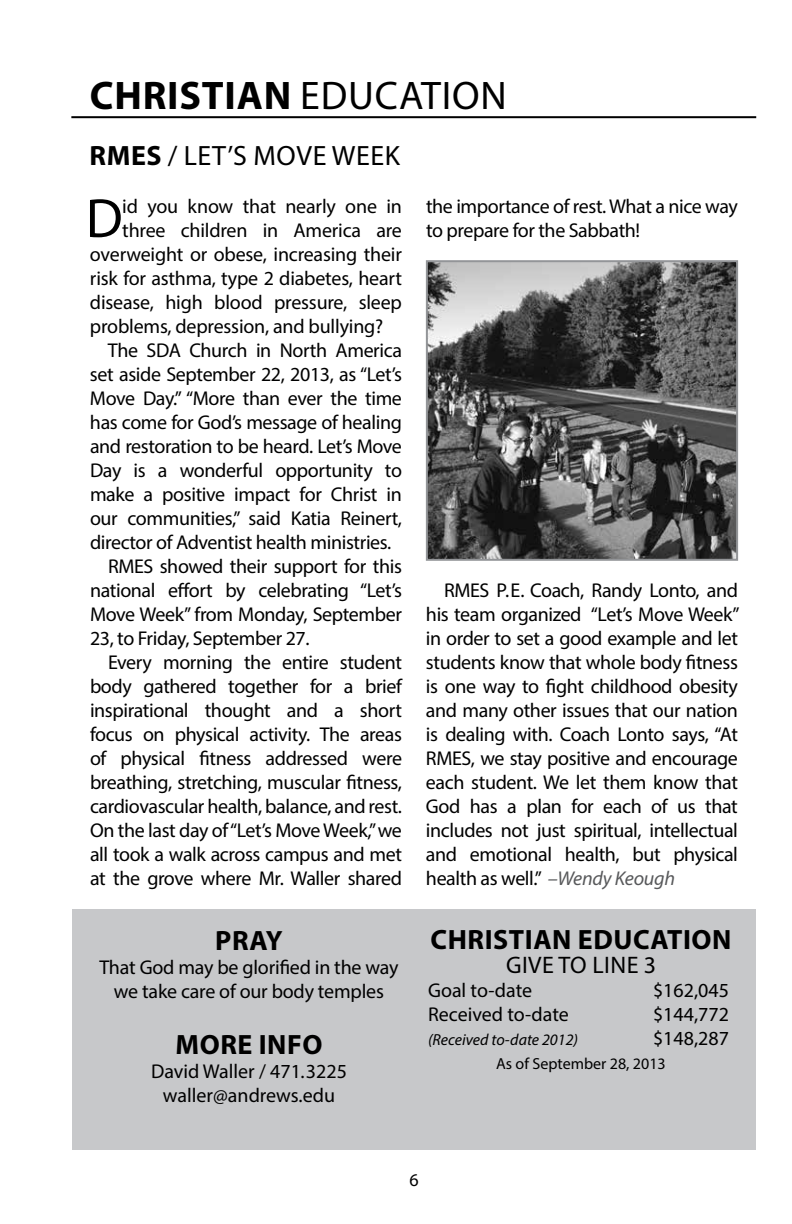
<style>
.page{position:relative;width:792px;height:1224px;background:#fff}
.page>*{position:absolute;margin:0;border:0;box-sizing:border-box;transform-origin:0 0}
.t1{font:55.6px "Myriad Pro";color:#000}
.t2{font:700 40px "Myriad Pro";letter-spacing:.02em;color:#000}
.t3{font:700 28px "Myriad Pro";letter-spacing:.02em;color:#000}
.t4{font:28px "Myriad Pro";letter-spacing:.02em;color:#000}
.t5{font:24px "Myriad Pro";color:#000}
.t6{font:20px/24px "Myriad Pro";letter-spacing:-.02em;color:#000;text-align:center}
.t7{font:20px/24px "Myriad Pro";color:#000;text-align:center}
.t8{font:18px "Myriad Pro";color:#000}
.t9{font:italic 16px "Myriad Pro";color:#000}
.t10{font:16px "Myriad Pro";color:#000}
.s1{font-weight:400}
.s2{font-weight:700}
.s3{font-style:italic;color:#58595b}
</style>
<div class="page">
<div style="left:73px;top:909px;width:683px;height:241px;background:#c7c8ca"></div>
<hr style="left:71px;top:116px;width:685px;height:2px;background:#000">
<img style="left:429px;top:263px;width:306px;height:295px">
<div style="left:426px;top:260px;width:312px;height:301px;border:2px solid #939598"></div>
<h2 class="t2" style="left:90px;top:69px;width:413px">CH RISTIAN <span class="s1">Education</span></h2>
<h3 class="t3" style="left:90px;top:137px;width:19px">RME</h3>
<h3 class="t4" style="left:147px;top:138px;width:253px"><span class="s2">S</span> / Let’s Move Week</h3>
<h1 class="t1" style="left:86px;top:184px;width:39px">D</h1>
<p class="t6" style="left:122px;top:194px;width:281px">id you know that nearly one in</p>
<p class="t6" style="left:122px;top:218px;width:281px">three children in America are</p>
<p class="t6" style="left:90px;top:242px;width:313px">overweight or obese, increasing their</p>
<p class="t6" style="left:90px;top:266px;width:314px">risk for asthma, type 2 diabetes, heart</p>
<p class="t6" style="left:90px;top:290px;width:314px">disease, high blood pressure, sleep</p>
<p class="t6" style="left:90px;top:314px;width:295px">problems, depression, and bullying?</p>
<p class="t6" style="left:108px;top:338px;width:295px">The SDA Church in North America</p>
<p class="t6" style="left:90px;top:362px;width:314px">set aside September 22, 2013, as “Let’s</p>
<p class="t6" style="left:90px;top:386px;width:314px">Move Day.” “More than ever the time</p>
<p class="t6" style="left:90px;top:410px;width:314px">has come for God’s message of healing</p>
<p class="t6" style="left:90px;top:434px;width:314px">and restoration to be heard. Let’s Move</p>
<p class="t6" style="left:90px;top:458px;width:314px">Day is a wonderful opportunity to</p>
<p class="t6" style="left:90px;top:482px;width:313px">make a positive impact for Christ in</p>
<p class="t6" style="left:90px;top:506px;width:314px">our communities,” said Katia Reinert,</p>
<p class="t6" style="left:90px;top:530px;width:303px">director of Adventist health ministries.</p>
<p class="t6" style="left:108px;top:554px;width:296px">RMES showed their support for this</p>
<p class="t6" style="left:90px;top:578px;width:313px">national effort by celebrating “Let’s</p>
<p class="t6" style="left:90px;top:602px;width:314px">Move Week” from Monday, September</p>
<p class="t6" style="left:90px;top:626px;width:221px">23, to Friday, September 27.</p>
<p class="t6" style="left:108px;top:650px;width:295px">Every morning the entire student</p>
<p class="t6" style="left:90px;top:674px;width:314px">body gathered together for a brief</p>
<p class="t6" style="left:90px;top:698px;width:313px">inspirational thought and a short</p>
<p class="t6" style="left:90px;top:722px;width:314px">focus on physical activity. The areas</p>
<p class="t6" style="left:90px;top:746px;width:314px">of physical fitness addressed were</p>
<p class="t6" style="left:90px;top:770px;width:313px">breathing, stretching, muscular fitness,</p>
<p class="t6" style="left:90px;top:794px;width:314px">cardiovascular health, balance, and rest.</p>
<p class="t6" style="left:90px;top:818px;width:313px">On the last day of “Let’s Move Week,” we</p>
<p class="t6" style="left:90px;top:842px;width:314px">all took a walk across campus and met</p>
<p class="t6" style="left:90px;top:866px;width:313px">at the grove where Mr. Waller shared</p>
<h3 class="t3" style="left:215px;top:922px;width:67px">PRAY</h3>
<p class="t6" style="left:99px;top:955px;width:301px">That God may be glorified in the way we take care of our body temples</p>
<h3 class="t3" style="left:175px;top:1026px;width:149px">MORE INFO</h3>
<p class="t7" style="left:151px;top:1059px;width:197px">David Waller / 471.3225 waller@andrews.edu</p>
<p class="t6" style="left:426px;top:194px;width:314px;text-align:left">the importance of rest. What a nice way to prepare for the Sabbath!</p>
<p class="t6" style="left:426px;top:578px;width:315px;text-align:justify;text-indent:18px">RMES P.E. Coach, Randy Lonto, and his team organized “Let’s Move Week” in order to set a good example and let students know that whole body fitness is one way to fight childhood obesity and many other issues that our nation is dealing with. Coach Lonto says, “At RMES, we stay positive and encourage each student. We let them know that God has a plan for each of us that includes not just spiritual, intellectual and emotional health, but physical health as well.” <span class="s3">–Wendy Keough</span></p>
<h3 class="t3" style="left:430px;top:922px;width:303px">CH RISTIAN EDUCATION</h3>
<p class="t5" style="left:506px;top:951px;width:152px">give to lin e 3</p>
<p class="t6" style="left:428px;top:978px;width:106px">Goal to-date</p>
<p class="t6" style="left:653px;top:978px;width:77px">$162,045</p>
<p class="t6" style="left:428px;top:1002px;width:142px">Received to-date</p>
<p class="t6" style="left:653px;top:1002px;width:77px">$144,772</p>
<p class="t9" style="left:428px;top:1030px;width:152px">(Received to-date 2012)</p>
<p class="t6" style="left:653px;top:1026px;width:77px">$148,287</p>
<p class="t10" style="left:496px;top:1054px;width:171px">As of September 28, 2013</p>
<p class="t8" style="left:409px;top:1168px;width:11px">6</p>
</div>
